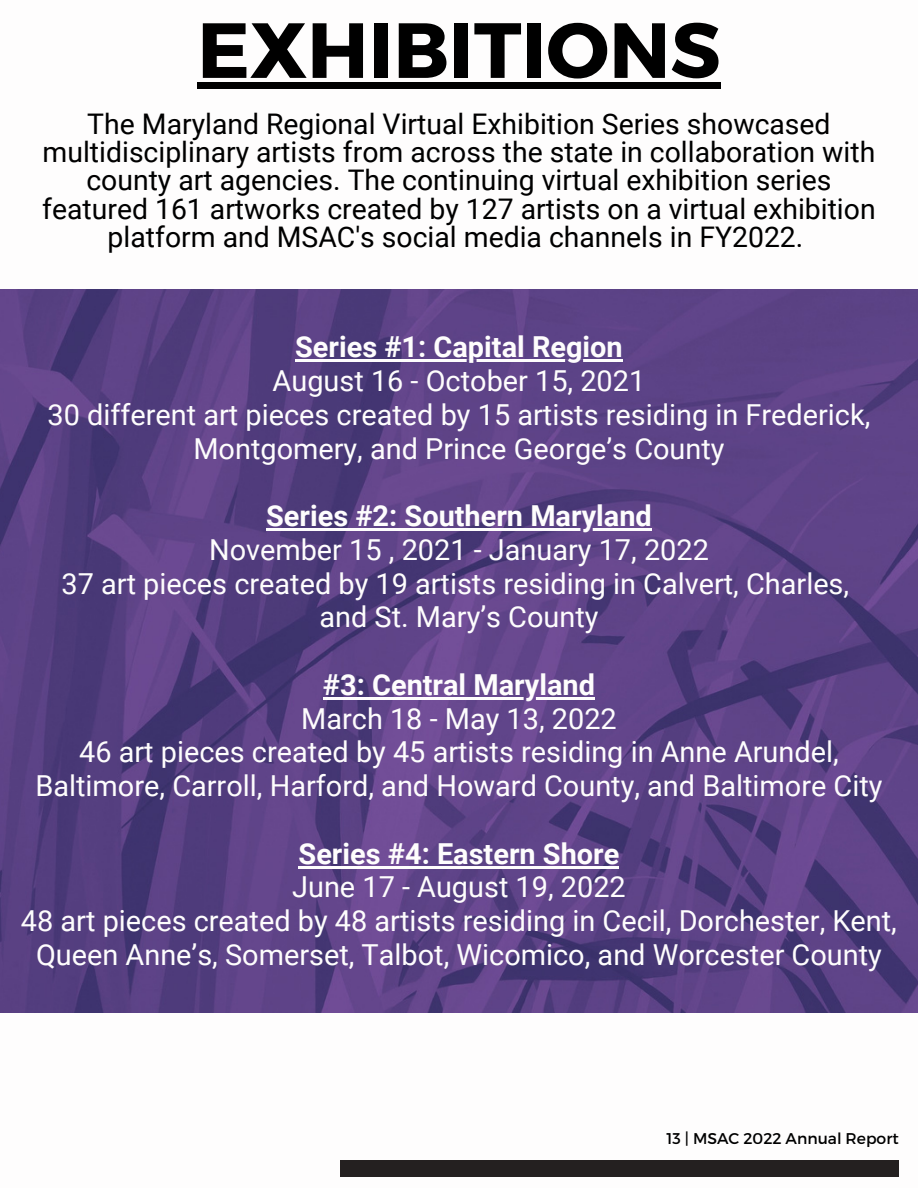
<style>
.page{position:relative;width:918px;height:1188px;background:#fff}
.page>*{position:absolute;margin:0;border:0;box-sizing:border-box;transform-origin:0 0}
.t1{font:700 78px "Montserrat";color:#000}
.t2{font:28.95px/33.8px "Roboto";color:#fefdfd;text-align:center}
.t3{font:700 28.95px "Roboto";color:#fefdfd}
.t4{font:28.35px/28.2px "Roboto";color:#000;text-align:center}
.t5{font:15.6px "Montserrat";color:#000}
</style>
<div class="page">
<div style="left:340px;top:1160px;width:559px;height:17px;background:#242020"></div>
<img style="left:0;top:290px;width:918px;height:723px">
<div style="left:197px;top:82px;width:524px;height:7px;background:#000"></div>
<hr style="left:295px;top:360px;width:328px;height:2px;background:#fefdfd">
<hr style="left:266px;top:528px;width:386px;height:3px;background:#fefdfd">
<hr style="left:323px;top:697px;width:272px;height:2px;background:#fefdfd">
<hr style="left:299px;top:866px;width:320px;height:2px;background:#fefdfd">
<h1 class="t1" style="left:197px;top:-1px;width:525px">EXHIBITIONS</h1>
<p class="t4" style="left:42px;top:110px;width:835px">The Maryland Regional Virtual Exhibition Series showcased multidisciplinary artists from across the state in collaboration with county art agencies. The continuing virtual exhibition series featured 161 artworks created by 127 artists on a virtual exhibition platform and MSAC's social media channels in FY2022.</p>
<p class="t3" style="left:295px;top:331px;width:329px">Series #1: Capital Region</p>
<p class="t2" style="left:48px;top:364px;width:824px">August 16 - October 15, 2021<br>30 different art pieces created by 15 artists residing in Frederick,<br>Montgomery, and Prince George’s County</p>
<p class="t3" style="left:266px;top:499px;width:387px">Series #2: Southern Maryland</p>
<p class="t2" style="left:62px;top:533px;width:789px">November 15 , 2021 - January 17, 2022<br>37 art pieces created by 19 artists residing in Calvert, Charles, and St. Mary’s County</p>
<p class="t3" style="left:323px;top:668px;width:273px">#3: Central Maryland</p>
<p class="t2" style="left:35px;top:702px;width:849px">March 18 - May 13, 2022<br>46 art pieces created by 45 artists residing in Anne Arundel,<br>Baltimore, Carroll, Harford, and Howard County, and Baltimore City</p>
<p class="t3" style="left:299px;top:837px;width:322px">Series #4: Eastern Shore</p>
<p class="t2" style="left:21px;top:871px;width:877px">June 17 - August 19, 2022<br>48 art pieces created by 48 artists residing in Cecil, Dorchester, Kent,<br>Queen Anne’s, Somerset, Talbot, Wicomico, and Worcester County</p>
<p class="t5" style="left:666px;top:1128px;width:234px">13 | MSAC 2022 Annual Report</p>
</div>
